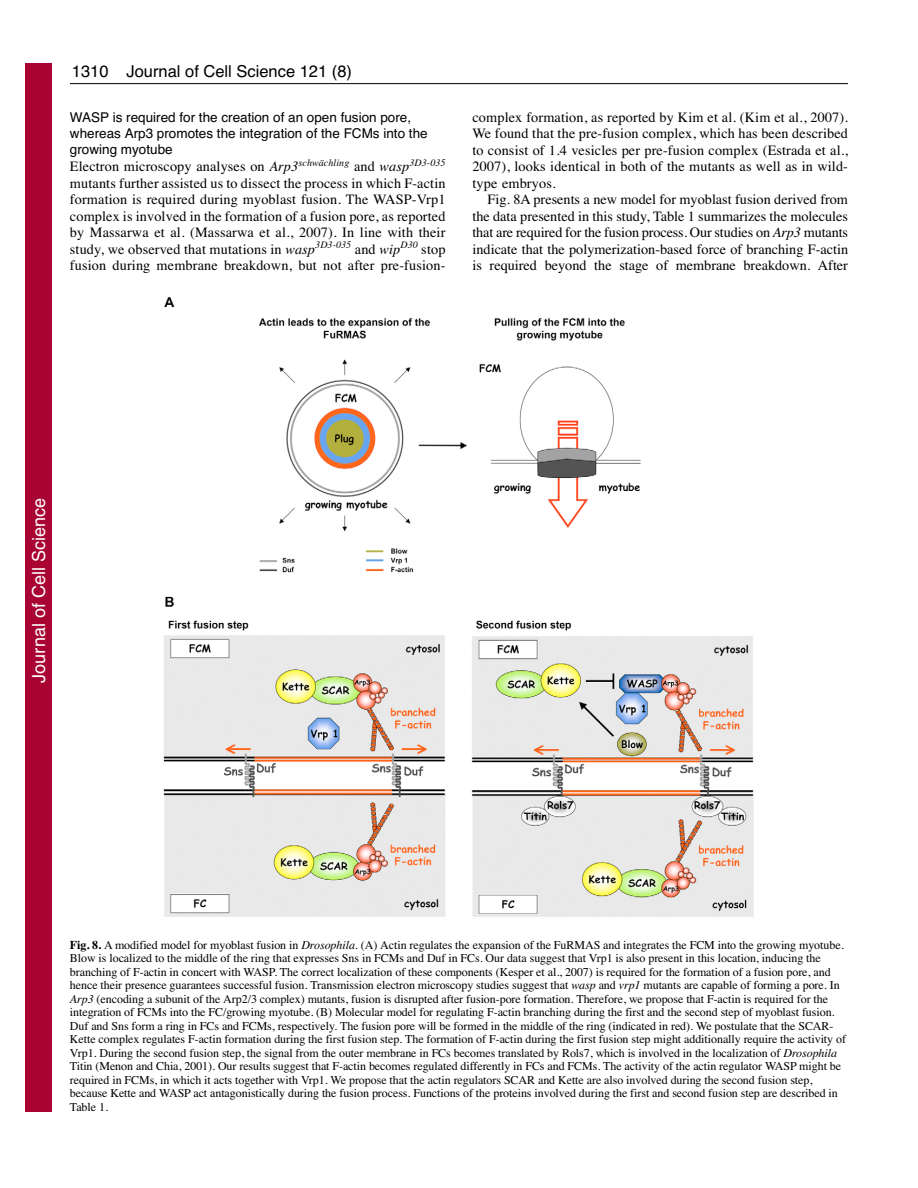
<style>
.page{position:relative;width:918px;height:1188px;background:#fff}
.page>*{position:absolute;margin:0;border:0;box-sizing:border-box;transform-origin:0 0}
.t1{font:18px "Helvetica";color:#fff}
.t2{font:16.5px "Helvetica";color:#000}
.t3{font:14.25px/16.5px "Times";letter-spacing:.01em;color:#000;text-align:justify}
.t4{font:13.5px/16.5px "Helvetica";color:#000}
.t5{font:12px/13.5px "Times";letter-spacing:-.005em;color:#000}
.s1{font-style:italic}
.s2{font-weight:700}
</style>
<div class="page">
<hr style="left:70px;top:83px;width:778px;height:1px;background:#000">
<img style="left:163px;top:296px;width:591px;height:621px">
<div style="left:26px;top:64px;width:26px;height:1048px;background:#a90332"></div>
<h2 class="t2" style="left:127px;top:65px;width:227px">Journal of Cell Science 121 (8)</h2>
<h2 class="t2" style="left:72px;top:65px;width:38px">1310</h2>
<p class="t4" style="left:70px;top:110px;width:359px">WASP is required for the creation of an open fusion pore, whereas Arp3 promotes the integration of the FCMs into the growing myotube</p>
<p class="t3" style="left:70px;top:159px;width:377px">Electron microscopy analyses on <span class="s1">Arp3</span><sup>schwächling</sup> and <span class="s1">wasp</span><sup>3D3-035 </sup>mutants further assisted us to dissect the process in which F-actin formation is required during myoblast fusion. The WASP-Vrp1 complex is involved in the formation of a fusion pore, as reported by Massarwa et al. (Massarwa et al., 2007). In line with their study, we observed that mutations in <span class="s1">wasp</span><sup>3D3-035</sup> and <span class="s1">wip</span><sup>D30</sup> stop fusion during membrane breakdown, but not after pre-fusion-</p>
<p class="t3" style="left:472px;top:110px;width:377px">complex formation, as reported by Kim et al. (Kim et al., 2007).<br>We found that the pre-fusion complex, which has been described to consist of 1.4 vesicles per pre-fusion complex (Estrada et al., 2007), looks identical in both of the mutants as well as in wild&shy;type embryos.</p>
<p class="t3" style="left:472px;top:192px;width:377px;text-indent:15px">Fig. 8A presents a new model for myoblast fusion derived from the data presented in this study, Table 1 summarizes the molecules that are required for the fusion process. Our studies on <span class="s1">Arp3</span> mutants indicate that the polymerization-based force of branching F-actin is required beyond the stage of membrane breakdown. After</p>
<h1 class="t1" style="left:28px;top:683px;width:186px;rotate:-90deg">Journal of Cell Science</h1>
<p class="t5" style="left:70px;top:939px;width:778px"><span class="s2">Fig. 8.</span> A modified model for myoblast fusion in <span class="s1">Drosophila</span>. (A) Actin regulates the expansion of the FuRMAS and integrates the FCM into the growing myotube.<br>Blow is localized to the middle of the ring that expresses Sns in FCMs and Duf in FCs. Our data suggest that Vrp1 is also present in this location, inducing the branching of F-actin in concert with WASP. The correct localization of these components (Kesper et al., 2007) is required for the formation of a fusion pore, and hence their presence guarantees successful fusion. Transmission electron microscopy studies suggest that <span class="s1">wasp</span> and <span class="s1">vrp1</span> mutants are capable of forming a pore. In <span class="s1">Arp3</span> (encoding a subunit of the Arp2/3 complex) mutants, fusion is disrupted after fusion-pore formation. Therefore, we propose that F-actin is required for the integration of FCMs into the FC/growing myotube. (B) Molecular model for regulating F-actin branching during the first and the second step of myoblast fusion.<br>Duf and Sns form a ring in FCs and FCMs, respectively. The fusion pore will be formed in the middle of the ring (indicated in red). We postulate that the SCAR-Kette complex regulates F-actin formation during the first fusion step. The formation of F-actin during the first fusion step might additionally require the activity of Vrp1. During the second fusion step, the signal from the outer membrane in FCs becomes translated by Rols7, which is involved in the localization of <span class="s1">Drosophila </span>Titin (Menon and Chia, 2001). Our results suggest that F-actin becomes regulated differently in FCs and FCMs. The activity of the actin regulator WASP might be required in FCMs, in which it acts together with Vrp1. We propose that the actin regulators SCAR and Kette are also involved during the second fusion step, because Kette and WASP act antagonistically during the fusion process. Functions of the proteins involved during the first and second fusion step are described in Table 1.</p>
</div>
